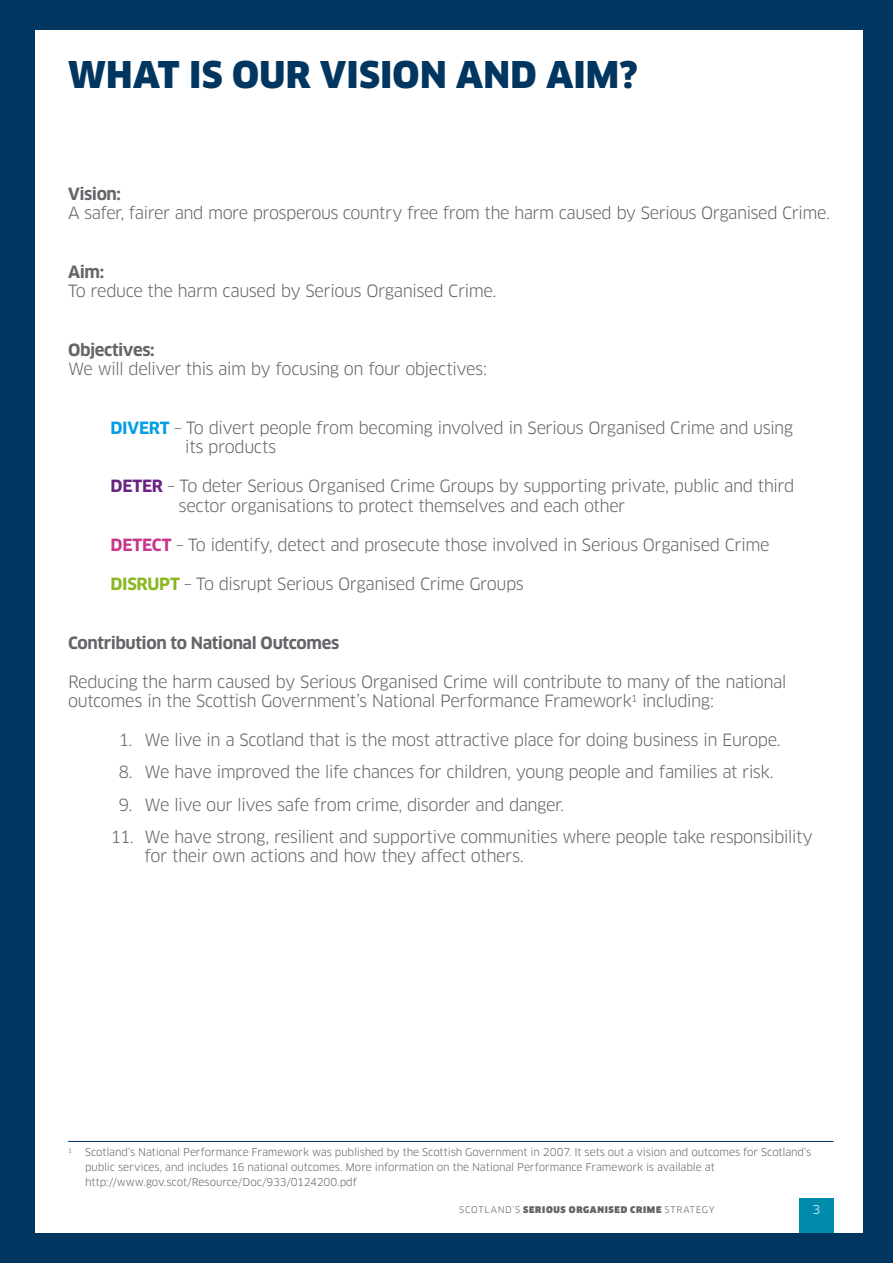
<style>
.page{position:relative;width:893px;height:1263px;background:#fff}
.page>*{position:absolute;margin:0;border:0;box-sizing:border-box;transform-origin:0 0}
.t1{font:900 36px "Clan";letter-spacing:.005em;color:#003660}
.t2{font:16.5px/19.5px "Clan";letter-spacing:-.03em;color:#646569}
.t3{font:700 16.5px "Clan";letter-spacing:-.025em;color:#646569}
.t4{font:12px "Clan";color:#fff}
.t5{font:10.5px/15px "Clan";letter-spacing:-.01em;color:#646569}
.t6{font:900 9px "Clan";letter-spacing:.075em;color:#646569}
.s1{font-weight:700;color:#009fe3}
.s2{font-weight:700;color:#6a2383}
.s3{font-weight:700;color:#c9368c}
.s4{font-weight:700;color:#89b720}
.s5{font-weight:400}
</style>
<div class="page">
<div style="left:799px;top:1198px;width:34px;height:65px;background:#008aab"></div>
<div style="left:863px;top:0;width:30px;height:1263px;background:#003660"></div>
<div style="left:0;top:0;width:34px;height:1263px;background:#003660"></div>
<div style="left:0;top:0;width:893px;height:30px;background:#003660"></div>
<div style="left:0;top:1233px;width:893px;height:30px;background:#003660"></div>
<hr style="left:68px;top:1141px;width:765px;height:1px;background:#002e6d">
<h1 class="t1" style="left:68px;top:52px;width:571px">WHAT IS OUR VISION AND AIM?</h1>
<p class="t3" style="left:68px;top:184px;width:55px">Vision:</p>
<p class="t2" style="left:68px;top:204px;width:763px">A safer, fairer and more prosperous country free from the harm caused by Serious Organised Crime.</p>
<p class="t3" style="left:68px;top:262px;width:38px">Aim:</p>
<p class="t2" style="left:68px;top:282px;width:430px">To reduce the harm caused by Serious Organised Crime.</p>
<p class="t3" style="left:68px;top:340px;width:88px">Objectives:</p>
<p class="t2" style="left:68px;top:360px;width:420px">We will deliver this aim by focusing on four objectives:</p>
<p class="t2" style="left:185px;top:418px;width:610px;text-indent:-74px"><span class="s1">DIVERT</span> – To divert people from becoming involved in Serious Organised Crime and using its products</p>
<p class="t2" style="left:179px;top:477px;width:617px;text-indent:-68px"><span class="s2">DETER</span> – To deter Serious Organised Crime Groups by supporting private, public and third sector organisations to protect themselves and each other</p>
<p class="t2" style="left:111px;top:535px;width:660px"><span class="s3">DETECT</span> – To identify, detect and prosecute those involved in Serious Organised Crime</p>
<p class="t2" style="left:111px;top:574px;width:415px"><span class="s4">DISRUPT</span> – To disrupt Serious Organised Crime Groups</p>
<p class="t3" style="left:68px;top:632px;width:273px">Contribution to National Outcomes</p>
<p class="t2" style="left:68px;top:672px;width:720px">Reducing the harm caused by Serious Organised Crime will contribute to many of the national outcomes in the Scottish Government’s National Performance Framework<sup>1</sup> including:</p>
<p class="t2" style="left:118px;top:730px;width:664px">1. We live in a Scotland that is the most attractive place for doing business in Europe.</p>
<p class="t2" style="left:118px;top:763px;width:657px">8. We have improved the life chances for children, young people and families at risk.</p>
<p class="t2" style="left:118px;top:795px;width:447px">9. We live our lives safe from crime, disorder and danger.</p>
<p class="t2" style="left:145px;top:827px;width:670px;text-indent:-34px">11. We have strong, resilient and supportive communities where people take responsibility for their own actions and how they affect others.</p>
<p class="t5" style="left:85px;top:1145px;width:728px;text-indent:-17px"><sup>1</sup> Scotland’s National Performance Framework was published by the Scottish Government in 2007. It sets out a vision and outcomes for Scotland’s public services, and includes 16 national outcomes. More information on the National Performance Framework is available at http://www.gov.scot/Resource/Doc/933/0124200.pdf</p>
<p class="t6" style="left:459px;top:1204px;width:257px"><span class="s5">SCOTLAND’S</span> SERIOUS ORGANISED CRIME <span class="s5">STRATEGY</span></p>
<p class="t4" style="left:812px;top:1202px;width:9px">3</p>
</div>
